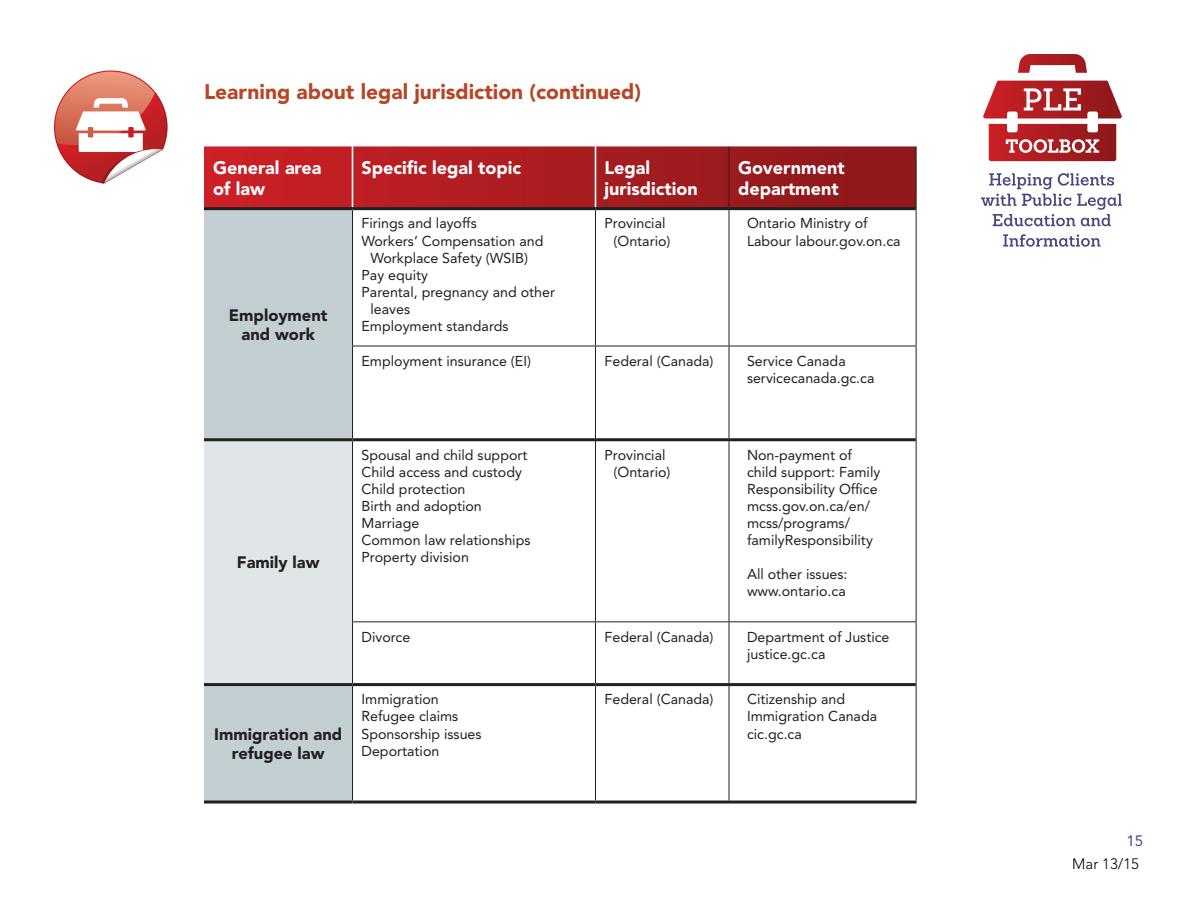
<style>
.page{position:relative;width:1200px;height:900px;background:#fff}
.page>*{position:absolute;margin:0;border:0;box-sizing:border-box;transform-origin:0 0}
.head3{font:900 21px "Avenir LT Std";color:#b64625}
.table_header_black{font:900 18px/21.6px "Avenir LT Std";color:#fff}
.table_copy_left{font:900 16.5px/19.8px "Avenir LT Std";color:#231f20;text-align:center}
.t1{font:300 15px "Avenir LT Std";color:#000}
.t2{font:15px "Avenir LT Std";color:#474781}
.table_copy{font:14.25px/17.1px "Avenir LT Std";color:#231f20}
</style>
<div class="page">
<svg style="left:1003px;top:234px;width:98px;height:13px"></svg>
<svg style="left:981px;top:173px;width:141px;height:53px"></svg>
<svg style="left:983px;top:54px;width:139px;height:107px"></svg>
<svg style="left:204px;top:146px;width:712px;height:61px;background:#ab1e22"></svg>
<div style="left:204px;top:210px;width:148px;height:591px;background:#c4cfd3"></div>
<div style="left:204px;top:440px;width:148px;height:245px;background:#e0e6e8"></div>
<hr style="left:352px;top:146px;width:1px;height:61px;background:#fff">
<hr style="left:353px;top:146px;width:1px;height:61px;background:#fff">
<hr style="left:595px;top:146px;width:1px;height:61px;background:#fff">
<hr style="left:596px;top:146px;width:1px;height:61px;background:#fff">
<hr style="left:352px;top:346px;width:244px;height:1px;background:#231f20">
<hr style="left:596px;top:346px;width:133px;height:1px;background:#231f20">
<hr style="left:729px;top:346px;width:187px;height:1px;background:#231f20">
<hr style="left:729px;top:441px;width:1px;height:180px;background:#231f20">
<hr style="left:916px;top:440px;width:1px;height:181px;background:#231f20">
<hr style="left:729px;top:686px;width:1px;height:115px;background:#231f20">
<hr style="left:916px;top:685px;width:1px;height:116px;background:#231f20">
<hr style="left:204px;top:801px;width:148px;height:3px;background:#231f20">
<hr style="left:596px;top:801px;width:133px;height:3px;background:#231f20">
<hr style="left:729px;top:801px;width:187px;height:3px;background:#231f20">
<hr style="left:729px;top:210px;width:1px;height:136px;background:#231f20">
<hr style="left:916px;top:209px;width:1px;height:137px;background:#231f20">
<hr style="left:729px;top:346px;width:1px;height:92px;background:#231f20">
<hr style="left:916px;top:346px;width:1px;height:94px;background:#231f20">
<hr style="left:352px;top:438px;width:243px;height:3px;background:#231f20">
<hr style="left:596px;top:438px;width:133px;height:3px;background:#231f20">
<hr style="left:729px;top:438px;width:187px;height:3px;background:#231f20">
<hr style="left:352px;top:210px;width:1px;height:136px;background:#231f20">
<hr style="left:595px;top:210px;width:1px;height:136px;background:#231f20">
<hr style="left:352px;top:346px;width:1px;height:92px;background:#231f20">
<hr style="left:595px;top:346px;width:1px;height:94px;background:#231f20">
<hr style="left:352px;top:441px;width:1px;height:180px;background:#231f20">
<hr style="left:595px;top:440px;width:1px;height:181px;background:#231f20">
<hr style="left:352px;top:686px;width:1px;height:115px;background:#231f20">
<hr style="left:595px;top:686px;width:1px;height:115px;background:#231f20">
<hr style="left:352px;top:801px;width:244px;height:3px;background:#231f20">
<hr style="left:729px;top:146px;width:1px;height:61px;background:#231f20">
<hr style="left:916px;top:146px;width:1px;height:63px;background:#231f20">
<hr style="left:204px;top:207px;width:148px;height:3px;background:#231f20">
<hr style="left:352px;top:207px;width:244px;height:3px;background:#231f20">
<hr style="left:596px;top:207px;width:133px;height:3px;background:#231f20">
<hr style="left:729px;top:207px;width:187px;height:3px;background:#231f20">
<hr style="left:204px;top:438px;width:148px;height:3px;background:#231f20">
<hr style="left:204px;top:683px;width:148px;height:3px;background:#231f20">
<hr style="left:352px;top:683px;width:244px;height:3px;background:#231f20">
<hr style="left:596px;top:683px;width:133px;height:3px;background:#231f20">
<hr style="left:729px;top:683px;width:187px;height:3px;background:#231f20">
<hr style="left:352px;top:621px;width:244px;height:1px;background:#231f20">
<hr style="left:352px;top:622px;width:1px;height:61px;background:#231f20">
<hr style="left:596px;top:621px;width:133px;height:1px;background:#231f20">
<hr style="left:595px;top:622px;width:1px;height:61px;background:#231f20">
<hr style="left:729px;top:621px;width:187px;height:1px;background:#231f20">
<hr style="left:729px;top:622px;width:1px;height:61px;background:#231f20">
<hr style="left:916px;top:622px;width:1px;height:63px;background:#231f20">
<svg style="left:54px;top:70px;width:114px;height:114px"></svg>
<p class="head3" style="left:204px;top:79px;width:439px">Learning about legal jurisdiction (continued)</p>
<p class="table_header_black" style="left:213px;top:156px;width:110px">General area of law</p>
<p class="table_header_black" style="left:362px;top:156px;width:161px">Specific legal topic</p>
<p class="table_header_black" style="left:604px;top:156px;width:47px">Legal</p>
<p class="table_header_black" style="left:604px;top:178px;width:95px">jurisdiction</p>
<p class="table_header_black" style="left:738px;top:156px;width:108px">Government department</p>
<p class="table_copy_left" style="left:229px;top:305px;width:100px">Employment and work</p>
<p class="table_copy" style="left:362px;top:215px;width:117px">Firings and layoffs</p>
<p class="table_copy" style="left:362px;top:232px;width:183px;text-align:center">Workers’ Compensation and<br>Workplace Safety (WSIB)</p>
<p class="table_copy" style="left:362px;top:266px;width:68px">Pay equity</p>
<p class="table_copy" style="left:370px;top:283px;width:186px;text-indent:-9px">Parental, pregnancy and other leaves</p>
<p class="table_copy" style="left:362px;top:318px;width:149px">Employment standards</p>
<p class="table_copy" style="left:614px;top:215px;width:59px;text-indent:-9px">Provincial (Ontario)</p>
<p class="table_copy" style="left:747px;top:215px;width:155px">Ontario Ministry of<br>Labour labour.gov.on.ca</p>
<p class="table_copy" style="left:362px;top:352px;width:171px">Employment insurance (EI)</p>
<p class="table_copy" style="left:604px;top:352px;width:111px">Federal (Canada)</p>
<p class="table_copy" style="left:747px;top:352px;width:129px">Service Canada servicecanada.gc.ca</p>
<p class="table_copy_left" style="left:237px;top:553px;width:84px">Family law</p>
<p class="table_copy_left" style="left:214px;top:724px;width:130px">Immigration and refugee law</p>
<p class="table_copy" style="left:362px;top:446px;width:168px">Spousal and child support</p>
<p class="table_copy" style="left:362px;top:463px;width:162px">Child access and custody</p>
<p class="table_copy" style="left:362px;top:480px;width:106px">Child protection</p>
<p class="table_copy" style="left:362px;top:497px;width:122px">Birth and adoption</p>
<p class="table_copy" style="left:362px;top:515px;width:59px">Marriage</p>
<p class="table_copy" style="left:362px;top:532px;width:170px">Common law relationships</p>
<p class="table_copy" style="left:362px;top:549px;width:109px">Property division</p>
<p class="table_copy" style="left:614px;top:446px;width:59px;text-indent:-9px">Provincial (Ontario)</p>
<p class="table_copy" style="left:747px;top:446px;width:135px">Non-payment of child support: Family<br>Responsibility Office mcss.gov.on.ca/en/ mcss/programs/ familyResponsibility</p>
<p class="table_copy" style="left:747px;top:566px;width:102px">All other issues: www.ontario.ca</p>
<p class="table_copy" style="left:362px;top:628px;width:50px">Divorce</p>
<p class="table_copy" style="left:604px;top:628px;width:111px">Federal (Canada)</p>
<p class="table_copy" style="left:747px;top:628px;width:144px">Department of Justice justice.gc.ca</p>
<p class="table_copy" style="left:362px;top:691px;width:79px">Immigration</p>
<p class="table_copy" style="left:362px;top:708px;width:98px">Refugee claims</p>
<p class="table_copy" style="left:362px;top:725px;width:122px">Sponsorship issues</p>
<p class="table_copy" style="left:362px;top:742px;width:79px">Deportation</p>
<p class="table_copy" style="left:604px;top:691px;width:111px">Federal (Canada)</p>
<p class="table_copy" style="left:747px;top:691px;width:132px">Citizenship and<br>Immigration Canada cic.gc.ca</p>
<p class="t2" style="left:1126px;top:832px;width:18px">15</p>
<p class="t1" style="left:1072px;top:855px;width:68px">Mar 13/15</p>
</div>
